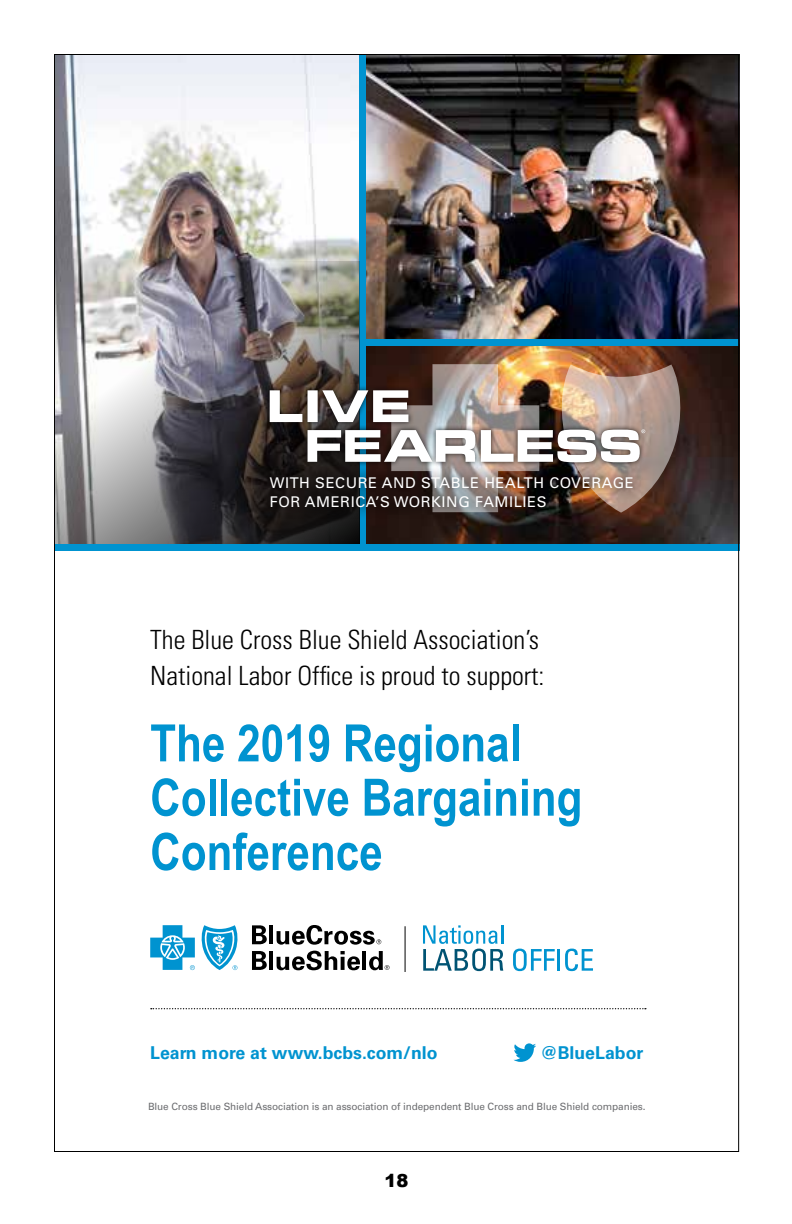
<style>
.page{position:relative;width:792px;height:1224px;background:#fff}
.page>*{position:absolute;margin:0;border:0;box-sizing:border-box;transform-origin:0 0}
.t1{font:700 51.6px/54.4px "Arial Narrow";color:#0093d0}
.t2{font:300 condensed 26.4px/36px "Univers";color:#000}
.t3{font:900 18px "Arial";color:#000}
.t4{font:700 17.8px "Univers";color:#0093d0}
.t5{font:14.8px/19px "Univers";letter-spacing:.04em;color:#fff}
.t6{font:10px "Univers";letter-spacing:-.01em;color:#6d6e71}
</style>
<div class="page">
<img style="left:56px;top:56px;width:304px;height:205px">
<img style="left:366px;top:56px;width:371px;height:284px">
<img style="left:366px;top:346px;width:371px;height:199px">
<div style="left:360px;top:54px;width:6px;height:493px;background:#0093d0"></div>
<div style="left:361px;top:340px;width:378px;height:6px;background:#0093d0"></div>
<img style="left:56px;top:261px;width:304px;height:284px">
<div style="left:264px;top:385px;width:150px;height:42px;background:#000;opacity:.75"></div>
<img style="left:270px;top:364px;width:412px;height:149px">
<img style="left:259px;top:466px;width:385px;height:53px">
<svg style="left:151px;top:1008px;width:495px;height:1px"></svg>
<svg style="left:252px;top:925px;width:15px;height:19px"></svg>
<hr style="left:269px;top:925px;width:4px;height:19px;background:#000">
<svg style="left:252px;top:951px;width:15px;height:19px"></svg>
<hr style="left:269px;top:951px;width:4px;height:19px;background:#000">
<svg style="left:277px;top:951px;width:83px;height:19px"></svg>
<hr style="left:362px;top:951px;width:4px;height:19px;background:#000">
<svg style="left:150px;top:925px;width:45px;height:45px"></svg>
<svg style="left:201px;top:925px;width:37px;height:45px"></svg>
<svg style="left:277px;top:925px;width:104px;height:20px"></svg>
<svg style="left:369px;top:951px;width:21px;height:19px"></svg>
<svg style="left:423px;top:925px;width:80px;height:46px"></svg>
<svg style="left:513px;top:949px;width:42px;height:22px"></svg>
<hr style="left:558px;top:949px;width:2px;height:22px;background:#0093d0">
<svg style="left:565px;top:949px;width:28px;height:22px"></svg>
<hr style="left:405px;top:926px;width:1px;height:46px;background:#000">
<svg style="left:513px;top:1043px;width:23px;height:19px"></svg>
<div style="left:54px;top:545px;width:685px;height:6px;background:#0093d0"></div>
<h3 class="t5" style="left:270px;top:473px;width:366px">WITH SECURE AND STABLE HEALTH COVERAGE<br>FOR AMERICA’S WORKING FAMILIES</h3>
<h2 class="t2" style="left:150px;top:622px;width:396px">The Blue Cross Blue Shield Association’s<br>National Labor Office is proud to support:</h2>
<h1 class="t1" style="left:150px;top:713px;width:434px">The 2019 Regional<br>Collective Bargaining<br>Conference</h1>
<h3 class="t4" style="left:150px;top:1043px;width:289px">Learn more at www.bcbs.com/nlo</h3>
<h3 class="t4" style="left:541px;top:1043px;width:104px">@BlueLabor</h3>
<p class="t6" style="left:148px;top:1100px;width:499px">Blue Cross Blue Shield Association is an association of independent Blue Cross and Blue Shield companies.</p>
<h3 class="t3" style="left:385px;top:1168px;width:26px">18</h3>
</div>
